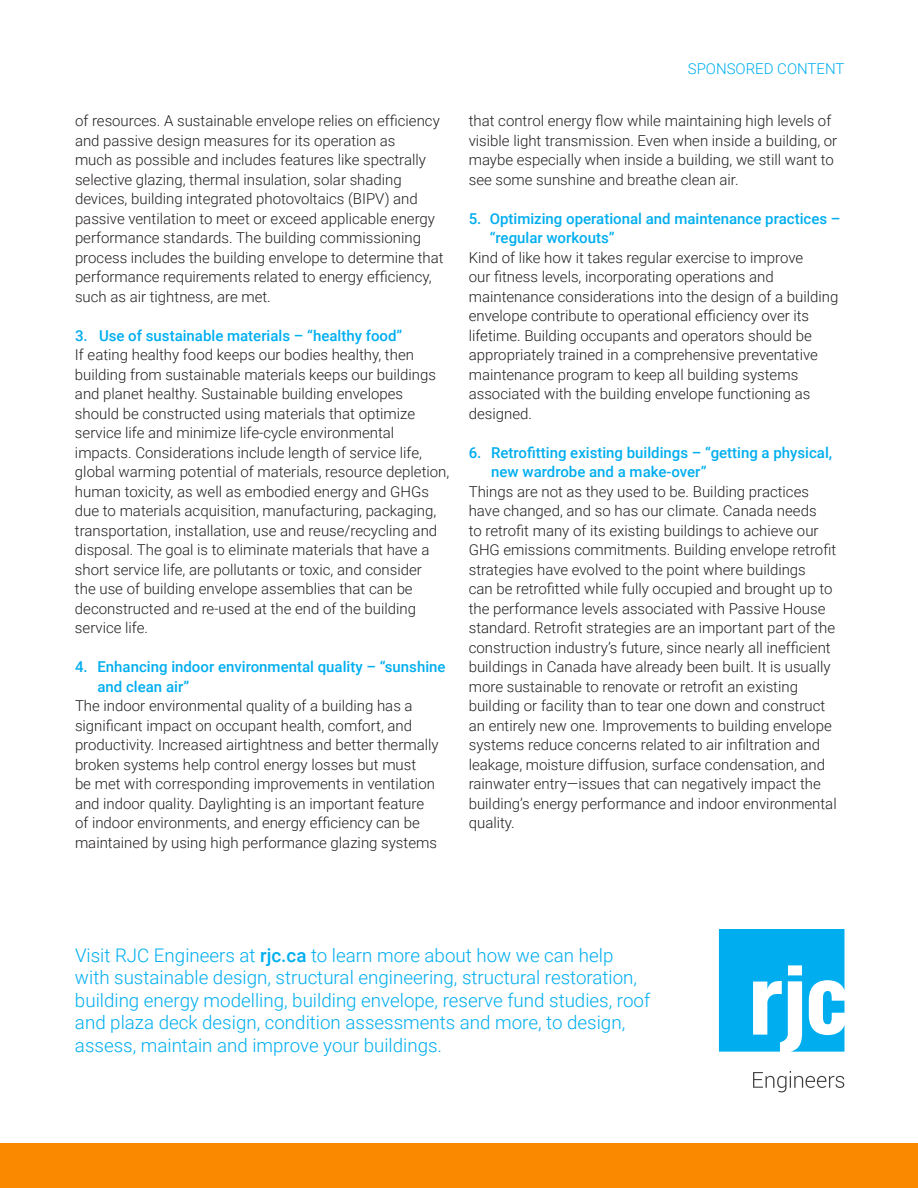
<style>
.page{position:relative;width:918px;height:1188px;background:#fff}
.page>*{position:absolute;margin:0;border:0;box-sizing:border-box;transform-origin:0 0}
.t1{font:300 18.75px/22.5px "Roboto";color:#00aeef}
.t2{font:300 15px/19.5px "Roboto";color:#231f20}
.t3{font:500 15px/19.5px "Roboto";color:#00aeef}
.t4{font:300 15px "Roboto";color:#00aeef}
.s1{font-weight:500}
</style>
<div class="page">
<div style="left:0;top:1144px;width:918px;height:44px;background:#fa8900"></div>
<svg style="left:719px;top:929px;width:125px;height:123px"></svg>
<svg style="left:753px;top:1071px;width:91px;height:21px"></svg>
<p class="t2" style="left:75px;top:110px;width:370px">of resources. A sustainable envelope relies on efficiency and passive design measures for its operation as<br>much as possible and includes features like spectrally selective glazing, thermal insulation, solar shading devices, building integrated photovoltaics (BIPV) and passive ventilation to meet or exceed applicable energy performance standards. The building commissioning process includes the building envelope to determine that performance requirements related to energy efficiency, such as air tightness, are met.</p>
<p class="t3" style="left:75px;top:325px;width:329px">3. Use of sustainable materials – “healthy food”</p>
<p class="t2" style="left:75px;top:344px;width:376px">If eating healthy food keeps our bodies healthy, then building from sustainable materials keeps our buildings and planet healthy. Sustainable building envelopes should be constructed using materials that optimize service life and minimize life-cycle environmental impacts. Considerations include length of service life, global warming potential of materials, resource depletion, human toxicity, as well as embodied energy and GHGs due to materials acquisition, manufacturing, packaging, transportation, installation, use and reuse/recycling and disposal. The goal is to eliminate materials that have a short service life, are pollutants or toxic, and consider<br>the use of building envelope assemblies that can be deconstructed and re-used at the end of the building service life.</p>
<p class="t3" style="left:98px;top:656px;width:350px;text-indent:-22px">4. Enhancing indoor environmental quality – “sunshine and clean air”</p>
<p class="t2" style="left:75px;top:695px;width:365px">The indoor environmental quality of a building has a significant impact on occupant health, comfort, and productivity. Increased airtightness and better thermally broken systems help control energy losses but must<br>be met with corresponding improvements in ventilation and indoor quality. Daylighting is an important feature of indoor environments, and energy efficiency can be maintained by using high performance glazing systems</p>
<p class="t4" style="left:688px;top:58px;width:158px">SPONSORED CONTENT</p>
<p class="t2" style="left:469px;top:110px;width:370px">that control energy flow while maintaining high levels of visible light transmission. Even when inside a building, or maybe especially when inside a building, we still want to see some sunshine and breathe clean air.</p>
<p class="t3" style="left:490px;top:208px;width:352px;text-indent:-21px">5. Optimizing operational and maintenance practices – “regular workouts”</p>
<p class="t2" style="left:469px;top:247px;width:371px">Kind of like how it takes regular exercise to improve<br>our fitness levels, incorporating operations and maintenance considerations into the design of a building envelope contribute to operational efficiency over its lifetime. Building occupants and operators should be appropriately trained in a comprehensive preventative maintenance program to keep all building systems associated with the building envelope functioning as designed.</p>
<p class="t3" style="left:491px;top:442px;width:342px;text-indent:-22px">6. Retrofitting existing buildings – “getting a physical, new wardrobe and a make-over”</p>
<p class="t2" style="left:469px;top:481px;width:369px">Things are not as they used to be. Building practices have changed, and so has our climate. Canada needs<br>to retrofit many of its existing buildings to achieve our GHG emissions commitments. Building envelope retrofit strategies have evolved to the point where buildings<br>can be retrofitted while fully occupied and brought up to the performance levels associated with Passive House standard. Retrofit strategies are an important part of the construction industry’s future, since nearly all inefficient buildings in Canada have already been built. It is usually more sustainable to renovate or retrofit an existing building or facility than to tear one down and construct an entirely new one. Improvements to building envelope systems reduce concerns related to air infiltration and leakage, moisture diffusion, surface condensation, and rainwater entry—issues that can negatively impact the building’s energy performance and indoor environmental quality.</p>
<p class="t1" style="left:75px;top:943px;width:577px">Visit RJC Engineers at <span class="s1">rjc.ca</span> to learn more about how we can help with sustainable design, structural engineering, structural restoration, building energy modelling, building envelope, reserve fund studies, roof and plaza deck design, condition assessments and more, to design, assess, maintain and improve your buildings.</p>
</div>
